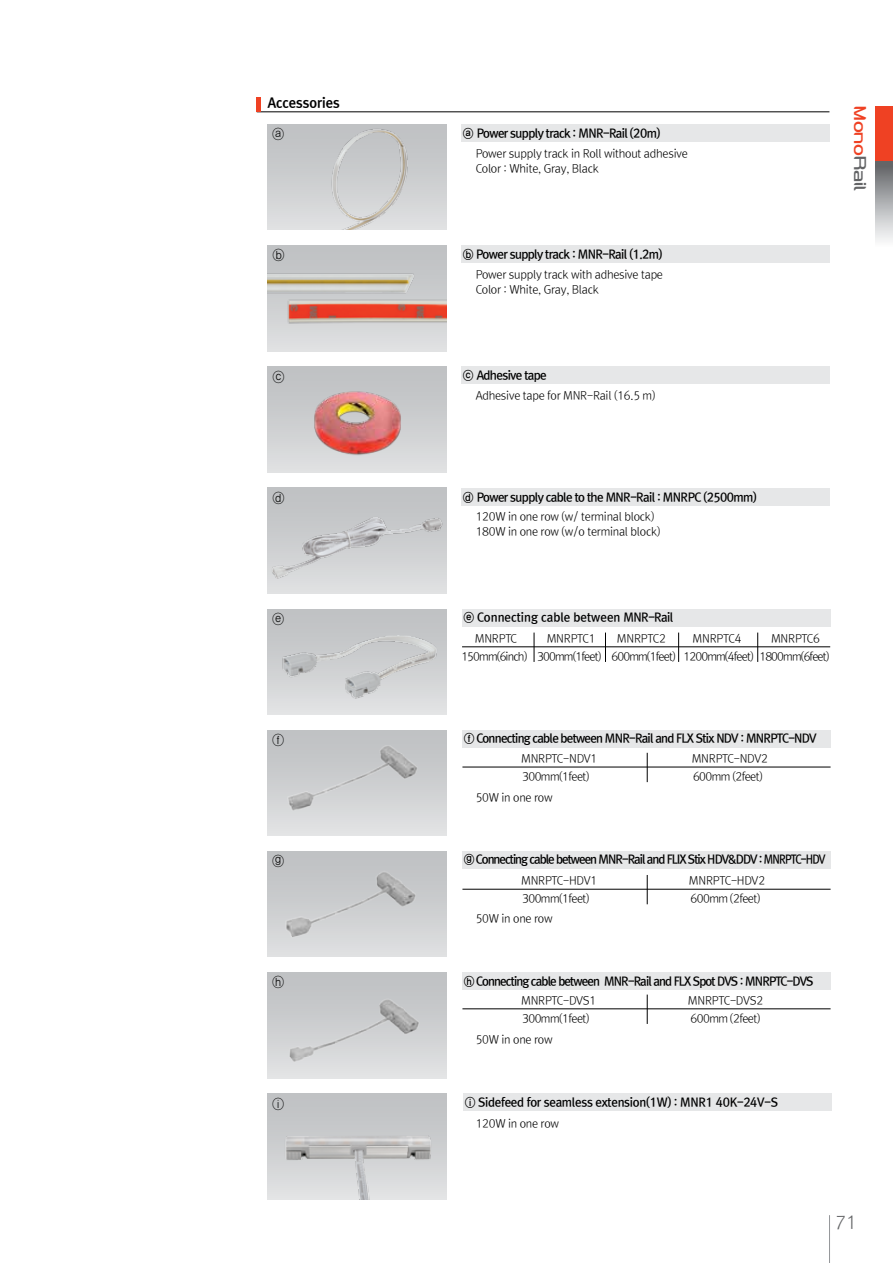
<style>
.page{position:relative;width:893px;height:1263px;background:#fff}
.page>*{position:absolute;margin:0;border:0;box-sizing:border-box;transform-origin:0 0}
.t1{font:18px "HH Feelux 2.0";color:#ef4123}
.t2{font:18px "Rix Go L";color:#636466}
.t3{font:13.5px "Rix Go EB";color:#000}
.t4{font:13.5px "Rix Go L";color:#000}
.t5{font:12px "Rix Go B";letter-spacing:-.06em;color:#000}
.t6{font:12px "Rix Go B";letter-spacing:-.08em;color:#000}
.t7{font:12px "Rix Go B";letter-spacing:-.025em;color:#000}
.t8{font:12px "Rix Go B";color:#000}
.t9{font:11.25px/15px "Rix Go L";letter-spacing:-.025em;color:#000}
.t10{font:11.25px "Rix Go L";letter-spacing:-.05em;color:#000}
.t11{font:11.25px/18px "Rix Go L";letter-spacing:-.075em;color:#000}
.s1{color:#636466}
</style>
<div class="page">
<hr style="left:829px;top:1215px;width:1px;height:48px;background:#939598">
<div style="left:876px;top:106px;width:17px;height:55px;background:#ef4123"></div>
<div style="left:876px;top:161px;width:17px;height:97px;background:linear-gradient(to bottom,#606265,#fff)"></div>
<div style="left:461px;top:124px;width:368px;height:18px;background:#e6e7e8"></div>
<div style="left:461px;top:245px;width:368px;height:18px;background:#e6e7e8"></div>
<div style="left:461px;top:366px;width:368px;height:18px;background:#e6e7e8"></div>
<div style="left:461px;top:488px;width:368px;height:17px;background:#e6e7e8"></div>
<div style="left:463px;top:1093px;width:368px;height:18px;background:#e6e7e8"></div>
<div style="left:462px;top:972px;width:369px;height:18px;background:#e6e7e8"></div>
<div style="left:462px;top:730px;width:369px;height:18px;background:#e6e7e8"></div>
<div style="left:462px;top:609px;width:368px;height:18px;background:#e6e7e8"></div>
<div style="left:462px;top:851px;width:369px;height:18px;background:#e6e7e8"></div>
<hr style="left:462px;top:767px;width:369px;height:1px;background:#000">
<hr style="left:462px;top:646px;width:368px;height:1px;background:#000">
<hr style="left:462px;top:889px;width:369px;height:1px;background:#000">
<hr style="left:462px;top:1008px;width:369px;height:1px;background:#000">
<svg style="left:647px;top:753px;width:1px;height:29px"></svg>
<hr style="left:534px;top:632px;width:1px;height:30px;background:#000">
<svg style="left:647px;top:875px;width:1px;height:29px"></svg>
<hr style="left:647px;top:994px;width:1px;height:30px;background:#000">
<hr style="left:257px;top:112px;width:572px;height:1px;background:#000">
<hr style="left:257px;top:98px;width:4px;height:14px;background:#ef4123">
<img style="left:268px;top:124px;width:178px;height:106px">
<img style="left:268px;top:609px;width:177px;height:105px">
<img style="left:268px;top:851px;width:178px;height:106px">
<div style="left:268px;top:1093px;width:178px;height:106px;background:linear-gradient(to bottom,#bcbec0,#e0e1e2)"></div>
<img style="left:273px;top:1107px;width:173px;height:92px">
<img style="left:268px;top:488px;width:178px;height:105px">
<img style="left:268px;top:245px;width:178px;height:106px">
<div style="left:268px;top:366px;width:178px;height:106px;background:linear-gradient(to bottom,#bcbec0,#dedfe0)"></div>
<img style="left:288px;top:378px;width:138px;height:87px">
<div style="left:268px;top:730px;width:178px;height:106px;background:#dedfe0"></div>
<img style="left:268px;top:730px;width:177px;height:81px">
<img style="left:268px;top:972px;width:178px;height:106px">
<hr style="left:605px;top:632px;width:1px;height:30px;background:#000">
<hr style="left:678px;top:632px;width:1px;height:30px;background:#000">
<hr style="left:757px;top:632px;width:1px;height:30px;background:#000">
<p class="t3" style="left:268px;top:95px;width:74px">Accessories</p>
<p class="t4" style="left:272px;top:126px;width:14px">ⓐ</p>
<p class="t5" style="left:463px;top:126px;width:199px">ⓐ Power supply track : MNR-Rail (20m)</p>
<p class="t9" style="left:476px;top:146px;width:214px">Power supply track in Roll without adhesive<br>Color : White, Gray, Black</p>
<h1 class="t1" style="left:869px;top:106px;width:86px;rotate:90deg">Mono<span class="s1">Rail</span></h1>
<p class="t4" style="left:272px;top:247px;width:14px">ⓑ</p>
<p class="t5" style="left:463px;top:247px;width:201px">ⓑ Power supply track : MNR-Rail (1.2m)</p>
<p class="t9" style="left:476px;top:267px;width:189px">Power supply track with adhesive tape<br>Color : White, Gray, Black</p>
<p class="t4" style="left:272px;top:368px;width:14px">ⓒ</p>
<p class="t5" style="left:463px;top:369px;width:86px">ⓒ Adhesive tape</p>
<p class="t9" style="left:476px;top:388px;width:181px">Adhesive tape for MNR-Rail (16.5 m)</p>
<p class="t4" style="left:272px;top:490px;width:14px">ⓓ</p>
<p class="t5" style="left:463px;top:490px;width:295px">ⓓ Power supply cable to the MNR-Rail : MNRPC (2500mm)</p>
<p class="t9" style="left:476px;top:509px;width:186px">120W in one row (w/ terminal block)<br>180W in one row (w/o terminal block)</p>
<p class="t4" style="left:272px;top:611px;width:14px">ⓔ</p>
<p class="t8" style="left:463px;top:610px;width:211px">ⓔ Connecting cable between MNR-Rail</p>
<p class="t11" style="left:461px;top:629px;width:370px;text-indent:310px">MNRPTC6<br>150mm(6inch) 300mm(1feet) 600mm(1feet) 1200mm(4feet) 1800mm(6feet)</p>
<p class="t9" style="left:475px;top:631px;width:44px">MNRPTC</p>
<p class="t9" style="left:547px;top:631px;width:50px">MNRPTC1</p>
<p class="t9" style="left:617px;top:631px;width:50px">MNRPTC2</p>
<p class="t9" style="left:693px;top:631px;width:50px">MNRPTC4</p>
<p class="t4" style="left:272px;top:732px;width:14px">ⓕ</p>
<p class="t5" style="left:464px;top:731px;width:354px">ⓕ Connecting cable between MNR-Rail and FLX Stix NDV : MNRPTC-NDV</p>
<p class="t9" style="left:521px;top:751px;width:78px">MNRPTC-NDV1</p>
<p class="t9" style="left:692px;top:751px;width:78px">MNRPTC-NDV2</p>
<p class="t10" style="left:522px;top:770px;width:69px">300mm(1feet)</p>
<p class="t10" style="left:693px;top:770px;width:71px">600mm (2feet)</p>
<p class="t9" style="left:476px;top:790px;width:78px">50W in one row</p>
<p class="t4" style="left:272px;top:853px;width:14px">ⓖ</p>
<p class="t6" style="left:464px;top:852px;width:363px">ⓖ Connecting cable between MNR-Rail and FLIX Stix HDV&amp;DDV : MNRPTC-HDV</p>
<p class="t9" style="left:521px;top:873px;width:78px">MNRPTC-HDV1</p>
<p class="t9" style="left:689px;top:873px;width:78px">MNRPTC-HDV2</p>
<p class="t10" style="left:522px;top:892px;width:69px">300mm(1feet)</p>
<p class="t10" style="left:691px;top:892px;width:71px">600mm (2feet)</p>
<p class="t9" style="left:476px;top:911px;width:78px">50W in one row</p>
<p class="t4" style="left:272px;top:974px;width:14px">ⓗ</p>
<p class="t5" style="left:464px;top:974px;width:351px">ⓗ Connecting cable between MNR-Rail and FLX Spot DVS : MNRPTC-DVS</p>
<p class="t9" style="left:521px;top:993px;width:77px">MNRPTC-DVS1</p>
<p class="t9" style="left:688px;top:993px;width:77px">MNRPTC-DVS2</p>
<p class="t10" style="left:522px;top:1012px;width:69px">300mm(1feet)</p>
<p class="t10" style="left:691px;top:1012px;width:71px">600mm (2feet)</p>
<p class="t9" style="left:476px;top:1032px;width:78px">50W in one row</p>
<p class="t4" style="left:272px;top:1095px;width:14px">ⓘ</p>
<p class="t7" style="left:465px;top:1095px;width:315px">ⓘ Sidefeed for seamless extension(1W) : MNR1 40K-24V-S</p>
<p class="t9" style="left:476px;top:1116px;width:85px">120W in one row</p>
<h1 class="t2" style="left:835px;top:1212px;width:23px">71</h1>
</div>
